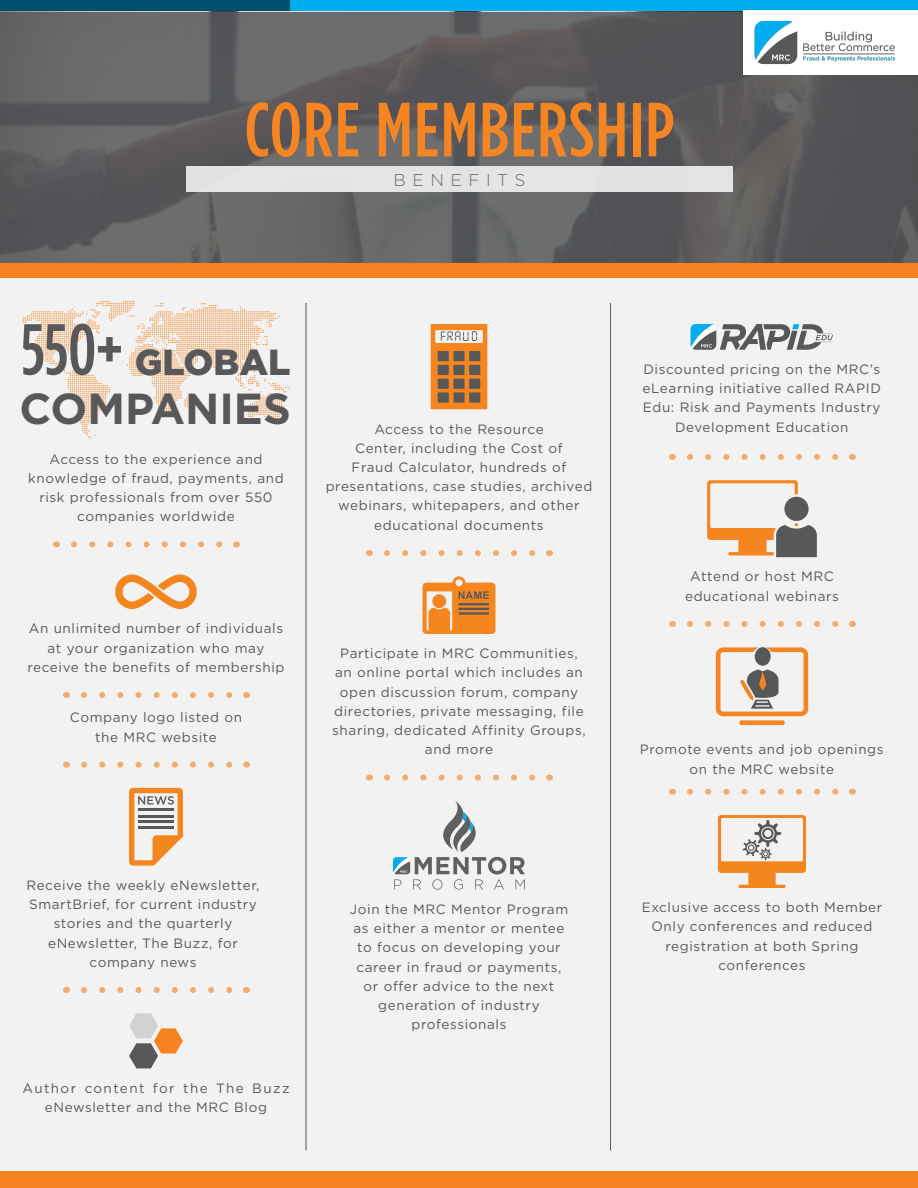
<style>
.page{position:relative;width:918px;height:1188px;background:#fff}
.page>*{position:absolute;margin:0;border:0;box-sizing:border-box;transform-origin:0 0}
.t1{font:500 76.65px "Gotham Condensed";letter-spacing:.02em;color:#f58522}
.t2{font:500 72px "Gotham Condensed";color:#58585a}
.t3{font:700 43.35px "Gotham";color:#58585a}
.t4{font:900 36.15px "Gotham";color:#58585a}
.t5{font:300 17.1px "Gotham";letter-spacing:.38em;color:#6c6d70}
.t6{font:13.5px/19.2px "Gotham";letter-spacing:.045em;color:#58585a;text-align:center}
.t7{font:13.5px/19.2px "Gotham";letter-spacing:.085em;color:#58585a;text-align:center}
</style>
<div class="page">
<div style="left:290px;top:0;width:628px;height:12px;background:#00aeef"></div>
<div style="left:0;top:0;width:290px;height:12px;background:#004f6e"></div>
<div style="left:0;top:266px;width:918px;height:913px;background:#f2f2f2"></div>
<div style="left:0;top:1172px;width:918px;height:16px;background:#f58420"></div>
<svg style="left:22px;top:301px;width:268px;height:137px"></svg>
<svg style="left:74px;top:541px;width:149px;height:6px"></svg>
<svg style="left:387px;top:550px;width:149px;height:6px"></svg>
<svg style="left:387px;top:775px;width:149px;height:6px"></svg>
<svg style="left:690px;top:621px;width:149px;height:6px"></svg>
<svg style="left:690px;top:454px;width:149px;height:6px"></svg>
<svg style="left:690px;top:789px;width:149px;height:6px"></svg>
<svg style="left:84px;top:987px;width:149px;height:6px"></svg>
<svg style="left:84px;top:692px;width:149px;height:6px"></svg>
<svg style="left:84px;top:762px;width:149px;height:6px"></svg>
<svg style="left:0;top:12px;width:918px;height:252px;background:#5e5e5f"></svg>
<div style="left:186px;top:167px;width:547px;height:25px;background:#e4e5e5"></div>
<div style="left:0;top:264px;width:918px;height:14px;background:#f58420"></div>
<svg style="left:423px;top:576px;width:72px;height:58px"></svg>
<svg style="left:707px;top:480px;width:110px;height:77px"></svg>
<svg style="left:129px;top:788px;width:54px;height:78px"></svg>
<hr style="left:138px;top:808px;width:36px;height:3px;background:#58585a">
<hr style="left:138px;top:815px;width:36px;height:2px;background:#58585a">
<hr style="left:138px;top:820px;width:36px;height:3px;background:#58585a">
<hr style="left:138px;top:826px;width:36px;height:3px;background:#58585a">
<svg style="left:115px;top:574px;width:82px;height:35px"></svg>
<svg style="left:431px;top:324px;width:56px;height:85px;background:#c48247"></svg>
<hr style="left:306px;top:303px;width:1px;height:847px;background:#58585a">
<hr style="left:610px;top:303px;width:1px;height:847px;background:#58585a">
<svg style="left:129px;top:1013px;width:54px;height:55px"></svg>
<svg style="left:718px;top:815px;width:88px;height:73px"></svg>
<svg style="left:716px;top:647px;width:92px;height:69px"></svg>
<div style="left:739px;top:720px;width:46px;height:5px;background:#f58522;border-radius:2px"></div>
<svg style="left:393px;top:801px;width:132px;height:89px"></svg>
<svg style="left:691px;top:324px;width:142px;height:26px"></svg>
<div style="left:743px;top:11px;width:175px;height:64px;background:#fff"></div>
<img style="left:754px;top:20px;width:141px;height:45px">
<p class="t1" style="left:245px;top:85px;width:431px">CORE MEMBERSHIP</p>
<p class="t5" style="left:394px;top:169px;width:134px">BENEFITS</p>
<p class="t2" style="left:21px;top:308px;width:103px">550+</p>
<p class="t4" style="left:135px;top:337px;width:157px">GLOBAL</p>
<p class="t3" style="left:20px;top:380px;width:273px">COMPANIES</p>
<p class="t6" style="left:28px;top:449px;width:257px">Access to the experience and knowledge of fraud, payments, and risk professionals from over 550 companies worldwide</p>
<p class="t6" style="left:326px;top:419px;width:268px">Access to the Resource<br>Center, including the Cost of<br>Fraud Calculator, hundreds of presentations, case studies, archived webinars, whitepapers, and other educational documents</p>
<p class="t6" style="left:28px;top:619px;width:258px">An unlimited number of individuals at your organization who may receive the benefits of membership</p>
<p class="t6" style="left:70px;top:708px;width:174px">Company logo listed on</p>
<p class="t6" style="left:95px;top:727px;width:123px">the MRC website</p>
<p class="t6" style="left:332px;top:644px;width:255px">Participate in MRC Communities, an online portal which includes an open discussion forum, company directories, private messaging, file sharing, dedicated Affinity Groups, and more</p>
<p class="t6" style="left:26px;top:875px;width:235px">Receive the weekly eNewsletter,<br>SmartBrief, for current industry stories and the quarterly eNewsletter, The Buzz, for company news</p>
<p class="t7" style="left:22px;top:1078px;width:269px">Author content for the The Buzz eNewsletter and the MRC Blog</p>
<p class="t6" style="left:350px;top:899px;width:220px">Join the MRC Mentor Program as either a mentor or mentee to focus on developing your career in fraud or payments, or offer advice to the next generation of industry professionals</p>
<p class="t6" style="left:643px;top:359px;width:240px">Discounted pricing on the MRC’s eLearning initiative called RAPID<br>Edu: Risk and Payments Industry<br>Development Education</p>
<p class="t6" style="left:685px;top:567px;width:155px">Attend or host MRC educational webinars</p>
<p class="t6" style="left:640px;top:740px;width:245px">Promote events and job openings on the MRC website</p>
<p class="t6" style="left:642px;top:898px;width:242px">Exclusive access to both Member<br>Only conferences and reduced registration at both Spring conferences</p>
</div>
